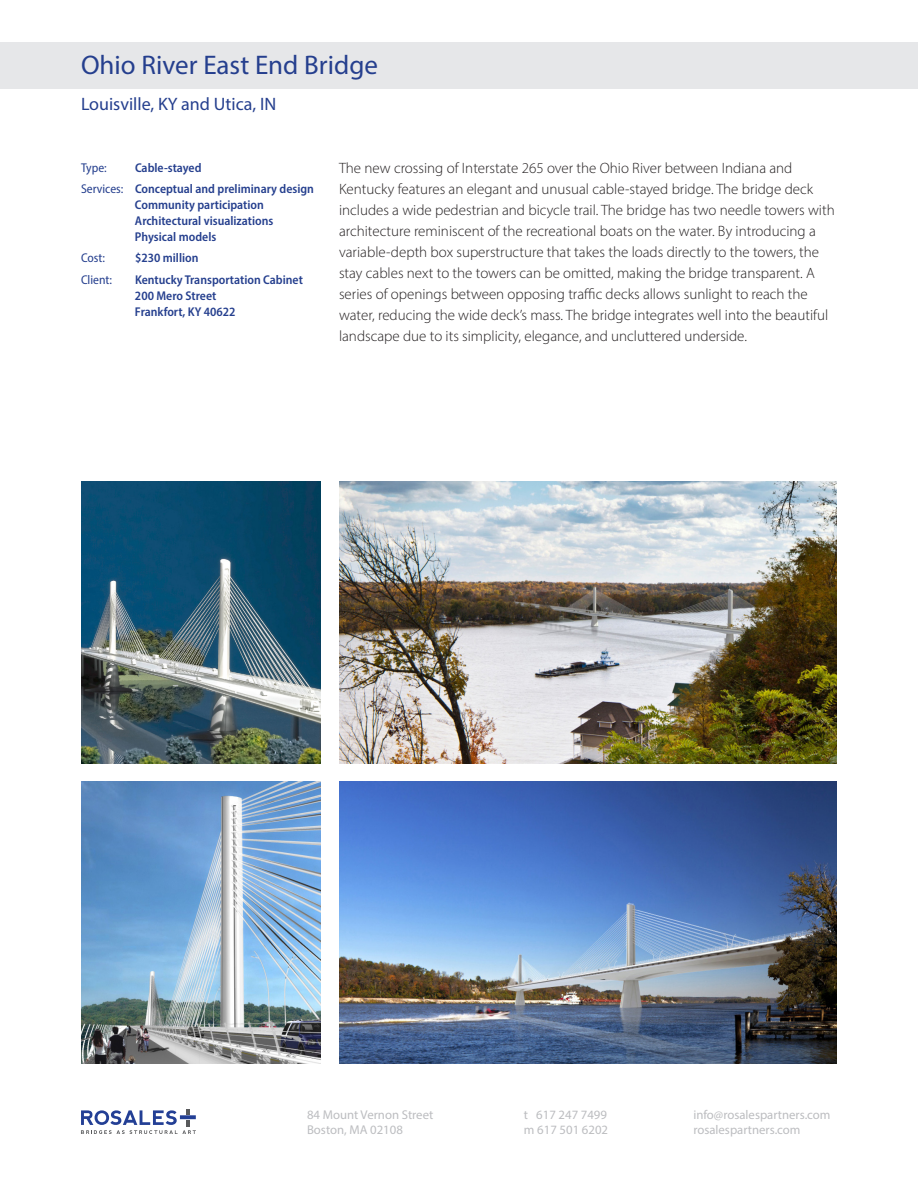
<style>
.page{position:relative;width:918px;height:1188px;background:#fff}
.page>*{position:absolute;margin:0;border:0;box-sizing:border-box;transform-origin:0 0}
.t1{font:27px "Myriad Pro";color:#253f8e}
.t2{font:18px "Myriad Pro";color:#253f8e}
.t3{font:300 15px/21px "Myriad Pro";color:#231f20}
.t4{font:600 semi-condensed 12.75px "Myriad Pro";color:#253f8e}
.t5{font:12.75px/15.3px "Myriad Pro";color:#bcbdc0}
.t6{font:semi-condensed 12.75px "Myriad Pro";color:#253f8e}
.s1{font-weight:400}
</style>
<div class="page">
<svg style="left:81px;top:1109px;width:115px;height:25px"></svg>
<div style="left:0;top:42px;width:918px;height:46px;background:#e6e7e9"></div>
<img style="left:339px;top:482px;width:498px;height:282px">
<img style="left:339px;top:782px;width:498px;height:282px">
<img style="left:81px;top:782px;width:240px;height:282px">
<img style="left:81px;top:482px;width:240px;height:282px">
<p class="t1" style="left:81px;top:49px;width:298px">Ohio River East End Bridge</p>
<p class="t2" style="left:81px;top:93px;width:197px">Louisville, KY and Utica, IN</p>
<p class="t6" style="left:81px;top:159px;width:27px">Type:</p>
<p class="t4" style="left:135px;top:159px;width:68px">Cable-stayed</p>
<p class="t4" style="left:81px;top:181px;width:234px"><span class="s1">Services:</span> Conceptual and preliminary design</p>
<p class="t4" style="left:135px;top:197px;width:130px">Community participation</p>
<p class="t4" style="left:135px;top:213px;width:140px">Architectural visualizations</p>
<p class="t4" style="left:135px;top:228px;width:83px">Physical models</p>
<p class="t6" style="left:81px;top:250px;width:25px">Cost:</p>
<p class="t4" style="left:135px;top:250px;width:65px">$230 million</p>
<p class="t6" style="left:81px;top:272px;width:33px">Client:</p>
<p class="t4" style="left:135px;top:272px;width:169px">Kentucky Transportation Cabinet</p>
<p class="t4" style="left:135px;top:288px;width:83px">200 Mero Street</p>
<p class="t4" style="left:135px;top:303px;width:102px">Frankfort, KY 40622</p>
<p class="t3" style="left:339px;top:158px;width:497px">The new crossing of Interstate 265 over the Ohio River between Indiana and Kentucky features an elegant and unusual cable-stayed bridge. The bridge deck includes a wide pedestrian and bicycle trail. The bridge has two needle towers with architecture reminiscent of the recreational boats on the water. By introducing a variable-depth box superstructure that takes the loads directly to the towers, the stay cables next to the towers can be omitted, making the bridge transparent. A series of openings between opposing traffic decks allows sunlight to reach the water, reducing the wide deck’s mass. The bridge integrates well into the beautiful landscape due to its simplicity, elegance, and uncluttered underside.</p>
<p class="t5" style="left:307px;top:1107px;width:128px">84 Mount Vernon Street<br>Boston, MA 02108</p>
<p class="t5" style="left:524px;top:1107px;width:86px">t 617 247 7499 m 617 501 6202</p>
<p class="t5" style="left:693px;top:1107px;width:139px">info@rosalespartners.com rosalespartners.com</p>
</div>
